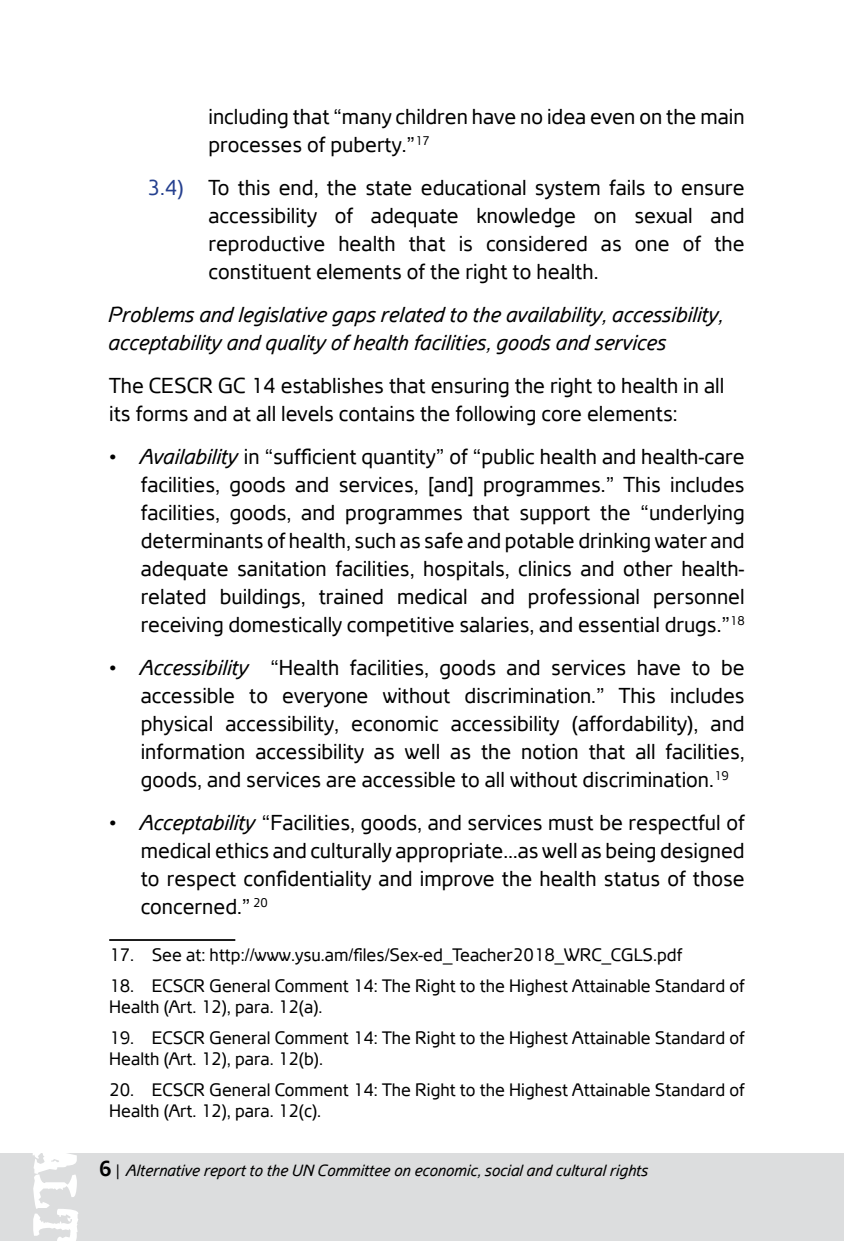
<style>
.page{position:relative;width:844px;height:1241px;background:#fff}
.page>*{position:absolute;margin:0;border:0;box-sizing:border-box;transform-origin:0 0}
.t1{font:21px/28px "Arian AMU";color:#000;text-align:justify}
.t2{font:italic 21px/28px "Arian AMU";color:#000}
.t3{font:17.5px/21px "Arian AMU";color:#000}
.t4{font:italic 15.75px "Arian AMU";color:#000}
.s1{color:#25408f}
.s2{font-style:italic}
.s3{font-weight:700;font-style:normal;font-size:21px}
.s4{font-style:normal}
</style>
<div class="page">
<div style="left:0;top:1153px;width:843px;height:87px;background:#dcddde"></div>
<svg style="left:33px;top:1153px;width:45px;height:87px"></svg>
<hr style="left:109px;top:939px;width:126px;height:1px;background:#000">
<p class="t1" style="left:208px;top:103px;width:537px">including that “many children have no idea even on the main processes of puberty.”<sup>17</sup></p>
<p class="t1" style="left:208px;top:174px;width:537px;text-indent:-61px"><span class="s1">3.4)</span> To this end, the state educational system fails to ensure accessibility of adequate knowledge on sexual and reproductive health that is considered as one of the constituent elements of the right to health.</p>
<p class="t2" style="left:109px;top:301px;width:616px">Problems and legislative gaps related to the availability, accessibility, acceptability and quality of health facilities, goods and services</p>
<p class="t1" style="left:109px;top:372px;width:616px">The CESCR GC 14 establishes that ensuring the right to health in all its forms and at all levels contains the following core elements:</p>
<p class="t1" style="left:141px;top:443px;width:605px;text-indent:-31px"><span class="s2">• Availability</span> in “sufficient quantity” of “public health and health-care facilities, goods and services, [and] programmes.” This includes facilities, goods, and programmes that support the “underlying determinants of health, such as safe and potable drinking water and adequate sanitation facilities, hospitals, clinics and other health&shy;related buildings, trained medical and professional personnel receiving domestically competitive salaries, and essential drugs.”<sup>18</sup></p>
<p class="t1" style="left:141px;top:654px;width:605px;text-indent:-31px"><span class="s2">• Accessibility</span> “Health facilities, goods and services have to be accessible to everyone without discrimination.” This includes physical accessibility, economic accessibility (affordability), and information accessibility as well as the notion that all facilities, goods, and services are accessible to all without discrimination.<sup>19</sup></p>
<p class="t1" style="left:141px;top:808px;width:605px;text-indent:-31px"><span class="s2">• Acceptability</span> “Facilities, goods, and services must be respectful of medical ethics and culturally appropriate…as well as being designed to respect confidentiality and improve the health status of those concerned.” <sup>20</sup></p>
<p class="t3" style="left:109px;top:944px;width:574px">17. See at: http://www.ysu.am/files/Sex-ed_Teacher2018_WRC_CGLS.pdf</p>
<p class="t3" style="left:109px;top:975px;width:636px">18. ECSCR General Comment 14: The Right to the Highest Attainable Standard of<br>Health (Art. 12), para. 12(a).</p>
<p class="t3" style="left:109px;top:1027px;width:636px">19. ECSCR General Comment 14: The Right to the Highest Attainable Standard of<br>Health (Art. 12), para. 12(b).</p>
<p class="t3" style="left:109px;top:1079px;width:636px">20. ECSCR General Comment 14: The Right to the Highest Attainable Standard of<br>Health (Art. 12), para. 12(c).</p>
<p class="t4" style="left:99px;top:1161px;width:550px"><span class="s3">6</span> <span class="s4">|</span> Alternative report to the UN Committee on economic, social and cultural rights</p>
</div>
